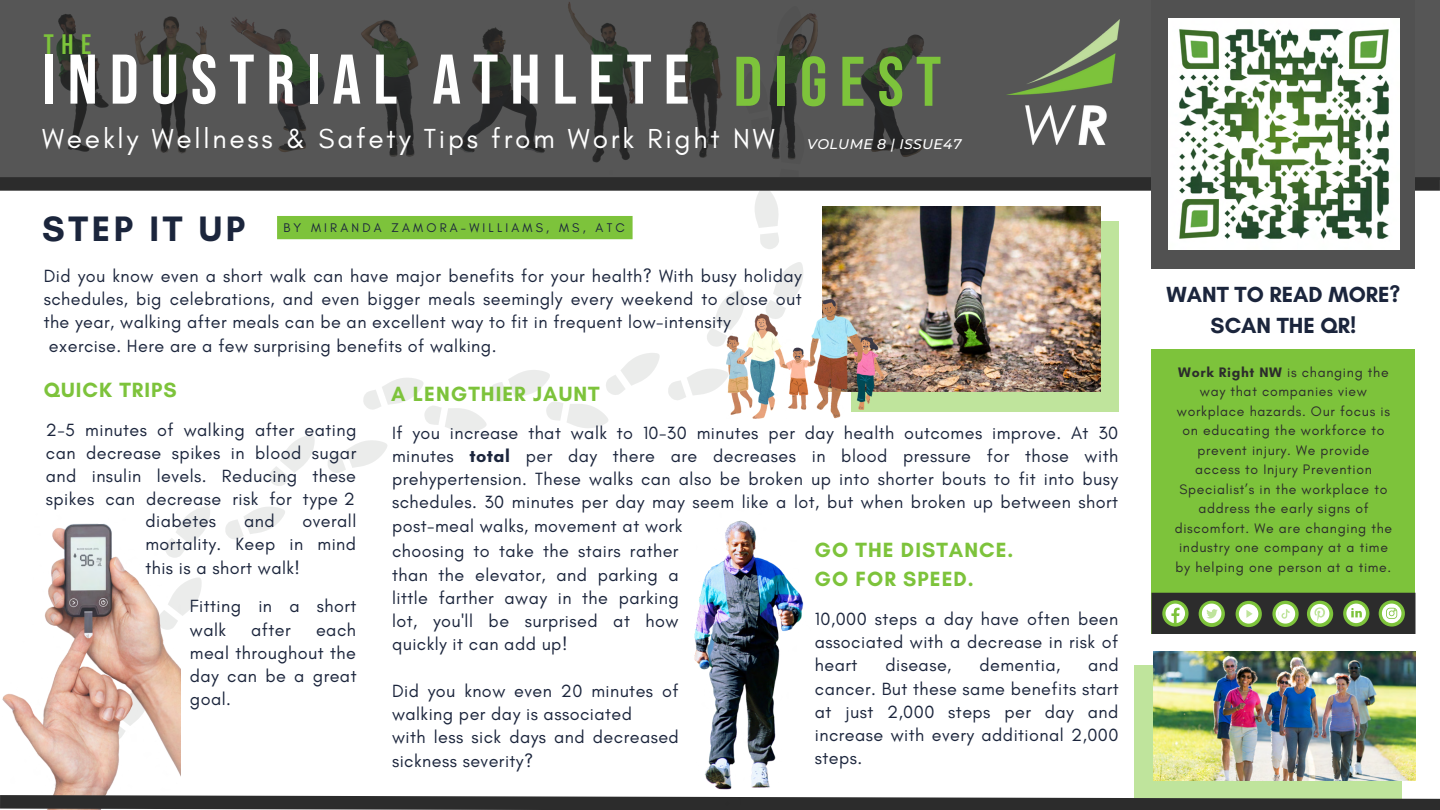
<style>
.page{position:relative;width:1440px;height:810px;background:#fff}
.page>*{position:absolute;margin:0;border:0;box-sizing:border-box;transform-origin:0 0}
.t1{font:700 70.1px "Bebas Neue";letter-spacing:.175em;color:#fff}
.t2{font:700 70.1px "Bebas Neue";letter-spacing:.175em;color:#7dc33b}
.t3{font:700 36px "Glacial Indifference";letter-spacing:.1em;color:#1b253c}
.t4{font:28px "Glacial Indifference";letter-spacing:.1em;color:#fff}
.t5{font:700 28px "Bebas Neue";color:#7dc33b}
.t6{font:700 22.3px/30.7px "Glacial Indifference";color:#1b253c;text-align:center}
.t7{font:700 21px/29.2px "Glacial Indifference";letter-spacing:.05em;color:#7dc33b}
.t8{font:18px/23.2px "Glacial Indifference";letter-spacing:.025em;color:#1b253c;text-align:justify}
.t9{font:14px/19.5px "Glacial Indifference";letter-spacing:.05em;color:#2c2c2c;text-align:center}
.t10{font:italic 500 14px "Montserrat";letter-spacing:.025em;color:#fff}
.t11{font:12.8px "Glacial Indifference";letter-spacing:.25em;color:#1b253c}
.s1{font-weight:700}
</style>
<div class="page">
<svg style="left:180px;top:578px;width:22px;height:38px"></svg>
<svg style="left:180px;top:507px;width:30px;height:49px"></svg>
<svg style="left:225px;top:507px;width:60px;height:32px"></svg>
<svg style="left:269px;top:435px;width:46px;height:51px"></svg>
<svg style="left:328px;top:440px;width:59px;height:33px"></svg>
<svg style="left:363px;top:353px;width:297px;height:80px"></svg>
<svg style="left:668px;top:369px;width:58px;height:31px"></svg>
<svg style="left:707px;top:290px;width:37px;height:57px"></svg>
<svg style="left:773px;top:262px;width:30px;height:37px"></svg>
<svg style="left:755px;top:191px;width:24px;height:58px"></svg>
<img style="left:44px;top:523px;width:136px;height:164px">
<svg style="left:0;top:687px;width:1440px;height:123px"></svg>
<div style="left:1151px;top:349px;width:264px;height:285px;background:#7dc33b"></div>
<div style="left:1151px;top:593px;width:265px;height:41px;background:#2c2c2c"></div>
<svg style="left:1162px;top:600px;width:27px;height:27px"></svg>
<svg style="left:1166px;top:604px;width:19px;height:19px"></svg>
<svg style="left:1307px;top:601px;width:26px;height:26px"></svg>
<svg style="left:1310px;top:604px;width:19px;height:19px"></svg>
<svg style="left:1379px;top:600px;width:26px;height:27px"></svg>
<svg style="left:1382px;top:604px;width:19px;height:19px"></svg>
<svg style="left:1343px;top:600px;width:26px;height:27px"></svg>
<svg style="left:1346px;top:604px;width:20px;height:19px"></svg>
<svg style="left:1236px;top:601px;width:26px;height:26px"></svg>
<div style="left:1239px;top:604px;width:19px;height:20px;background:#fff;border-radius:50%"></div>
<svg style="left:1246px;top:610px;width:7px;height:8px"></svg>
<svg style="left:1199px;top:601px;width:26px;height:26px"></svg>
<svg style="left:1202px;top:604px;width:19px;height:19px"></svg>
<svg style="left:1272px;top:601px;width:27px;height:26px"></svg>
<svg style="left:1276px;top:604px;width:19px;height:20px"></svg>
<svg style="left:0;top:0;width:1440px;height:177px;background:#4f504f"></svg>
<img style="left:1007px;top:20px;width:112px;height:142px">
<div style="left:0;top:177px;width:1440px;height:14px;background:#2c2c2c"></div>
<div style="left:1151px;top:0;width:264px;height:268px;background:#515151"></div>
<div style="left:277px;top:216px;width:356px;height:23px;background:#7dc33b"></div>
<div style="left:851px;top:222px;width:268px;height:190px;background:#bfe49c"></div>
<img style="left:822px;top:207px;width:278px;height:185px">
<img style="left:726px;top:299px;width:158px;height:119px">
<img style="left:681px;top:520px;width:136px;height:290px">
<img style="left:1154px;top:651px;width:261px;height:129px">
<img style="left:1168px;top:18px;width:231px;height:231px">
<h3 class="t5" style="left:44px;top:33px;width:49px">THE</h3>
<h1 class="t1" style="left:42px;top:51px;width:649px">INDUSTRIAL ATHLETE</h1>
<h3 class="t4" style="left:42px;top:121px;width:734px">Weekly Wellness &amp; Safety Tips from Work Right NW</h3>
<h1 class="t2" style="left:734px;top:53px;width:209px">DIGEST</h1>
<p class="t10" style="left:807px;top:136px;width:156px">VOLUME 8 | ISSUE47</p>
<h2 class="t3" style="left:42px;top:206px;width:204px">STEP IT UP</h2>
<p class="t11" style="left:283px;top:220px;width:343px">BY MIRANDA ZAMORA-WILLIAMS, MS, ATC</p>
<p class="t8" style="left:44px;top:264px;width:760px;text-align:left">Did you know even a short walk can have major benefits for your health? With busy holiday schedules, big celebrations, and even bigger meals seemingly every weekend to close out the year, walking after meals can be an excellent way to fit in frequent low-intensity exercise. Here are a few surprising benefits of walking.</p>
<p class="t7" style="left:44px;top:375px;width:135px">QUICK TRIPS</p>
<p class="t8" style="left:46px;top:418px;width:312px">2-5 minutes of walking after eating can decrease spikes in blood sugar and insulin levels. Reducing these spikes can decrease risk for type 2</p>
<p class="t7" style="left:391px;top:379px;width:210px">A LENGTHIER JAUNT</p>
<p class="t8" style="left:392px;top:421px;width:728px">If you increase that walk to 10-30 minutes per day health outcomes improve. At 30 minutes <span class="s1">total</span> per day there are decreases in blood pressure for those with prehypertension. These walks can also be broken up into shorter bouts to fit into busy schedules. 30 minutes per day may seem like a lot, but when broken up between short post-meal walks, movement at work</p>
<p class="t8" style="left:392px;top:539px;width:288px">choosing to take the stairs rather than the elevator, and parking a little farther away in the parking lot, you'll be surprised at how quickly it can add up!</p>
<p class="t8" style="left:392px;top:679px;width:288px;text-align:left">Did you know even 20 minutes of walking per day is associated<br>with less sick days and decreased sickness severity?</p>
<p class="t8" style="left:145px;top:509px;width:212px;text-indent:157px">overall mortality. Keep in mind this is a short walk!</p>
<p class="t8" style="left:145px;top:509px;width:72px">diabetes</p>
<p class="t8" style="left:244px;top:509px;width:32px">and</p>
<p class="t7" style="left:815px;top:535px;width:201px">GO THE DISTANCE.<br>GO FOR SPEED.</p>
<p class="t8" style="left:815px;top:607px;width:305px">10,000 steps a day have often been associated with a decrease in risk of heart</p>
<p class="t8" style="left:190px;top:594px;width:168px">Fitting in a short walk</p>
<p class="t8" style="left:190px;top:618px;width:168px;text-indent:126px">each meal throughout the day can be a great goal.</p>
<p class="t8" style="left:251px;top:618px;width:41px">after</p>
<p class="t8" style="left:815px;top:653px;width:305px;text-indent:273px">and cancer. But these same benefits start at just 2,000 steps per day and increase with every additional 2,000 steps.</p>
<p class="t8" style="left:885px;top:653px;width:68px">disease,</p>
<p class="t8" style="left:979px;top:653px;width:82px">dementia,</p>
<p class="t6" style="left:1167px;top:279px;width:235px">WANT TO READ MORE?<br>SCAN THE QR!</p>
<p class="t9" style="left:1175px;top:362px;width:219px"><span class="s1">Work Right NW</span> is changing the way that companies view workplace hazards. Our focus is on educating the workforce to prevent injury. We provide access to Injury Prevention<br>Specialist’s in the workplace to address the early signs of discomfort. We are changing the industry one company at a time by helping one person at a time.</p>
</div>
